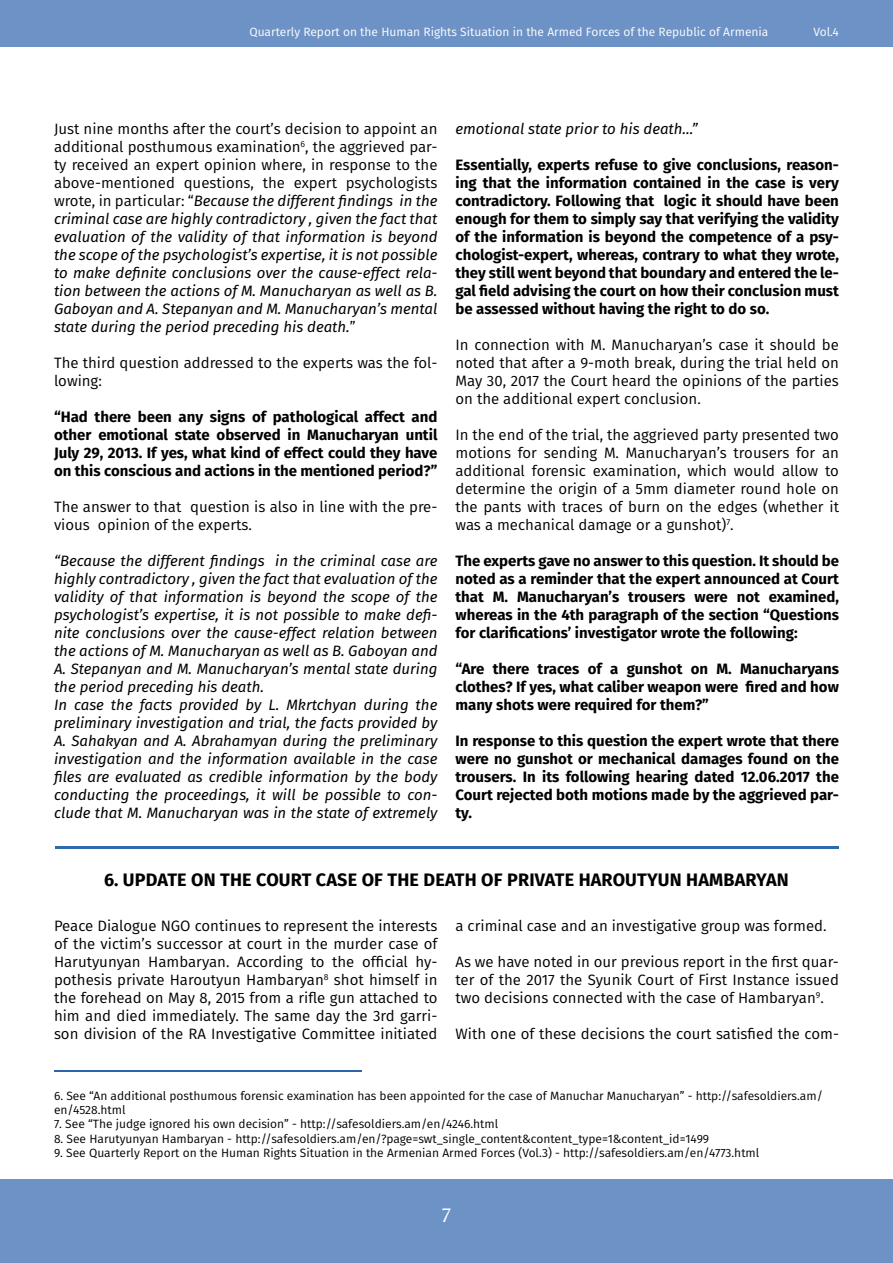
<style>
.page{position:relative;width:893px;height:1263px;background:#fff}
.page>*{position:absolute;margin:0;border:0;box-sizing:border-box;transform-origin:0 0}
.t1{font:700 18px "Fira Sans";letter-spacing:.01em;color:#000}
.t2{font:18px "GHEA Grapalat";color:#fff}
.t3{font:italic 15px/18px "Fira Sans";color:#000;text-align:justify}
.t4{font:700 15px/18px "Fira Sans";color:#000;text-align:justify}
.t5{font:15px/18px "Fira Sans";color:#000;text-align:justify}
.t6{font:12px/14.4px "Fira Sans";color:#000}
.t7{font:12px "Fira Sans";color:#fff}
.s1{font-style:normal}
</style>
<div class="page">
<div style="left:0;top:0;width:893px;height:46px;background:#6d92c6"></div>
<div style="left:0;top:1179px;width:893px;height:84px;background:#6d92c6"></div>
<hr style="left:55px;top:846px;width:783px;height:3px;background:#3167af">
<hr style="left:54px;top:1070px;width:307px;height:1px;background:#2e64ae">
<p class="t7" style="left:249px;top:23px;width:520px">Quarterly Report on the Human Rights Situation in the Armed Forces of the Republic of Armenia</p>
<p class="t7" style="left:813px;top:23px;width:27px">Vol.4</p>
<p class="t3" style="left:54px;top:119px;width:385px"><span class="s1">Just nine months after the court’s decision to appoint an additional posthumous examination</span><sup>6</sup><span class="s1">, the aggrieved par&shy;ty received an expert opinion where, in response to the above-mentioned questions, the expert psychologists wrote, in particular: “</span>Because the different findings in the criminal case are highly contradictory , given the fact that evaluation of the validity of that information is beyond the scope of the psychologist’s expertise, it is not possible to make definite conclusions over the cause-effect rela&shy;tion between the actions of M. Manucharyan as well as B.<br>Gaboyan and A. Stepanyan and M. Manucharyan’s mental state during the period preceding his death.<span class="s1">”</span></p>
<p class="t5" style="left:54px;top:353px;width:385px">The third question addressed to the experts was the fol&shy;lowing:</p>
<p class="t4" style="left:54px;top:406px;width:385px">“Had there been any signs of pathological affect and other emotional state observed in Manucharyan until July 29, 2013. If yes, what kind of effect could they have on this conscious and actions in the mentioned period?”</p>
<p class="t5" style="left:54px;top:497px;width:385px">The answer to that question is also in line with the pre&shy;vious opinion of the experts.</p>
<p class="t3" style="left:54px;top:551px;width:385px;text-align:left">“Because the different findings in the criminal case are highly contradictory , given the fact that evaluation of the validity of that information is beyond the scope of the psychologist’s expertise, it is not possible to make defi&shy;nite conclusions over the cause-effect relation between the actions of M. Manucharyan as well as B. Gaboyan and A. Stepanyan and M. Manucharyan’s mental state during the period preceding his death.<br>In case the facts provided by L. Mkrtchyan during the preliminary investigation and trial, the facts provided by A. Sahakyan and A. Abrahamyan during the preliminary investigation and the information available in the case files are evaluated as credible information by the body conducting the proceedings, it will be possible to con&shy;clude that M. Manucharyan was in the state of extremely</p>
<p class="t3" style="left:455px;top:119px;width:244px">emotional state prior to his death...”</p>
<p class="t4" style="left:455px;top:154px;width:385px">Essentially, experts refuse to give conclusions, reason&shy;ing that the information contained in the case is very contradictory. Following that logic it should have been enough for them to simply say that verifying the validity of the information is beyond the competence of a psy&shy;chologist-expert, whereas, contrary to what they wrote, they still went beyond that boundary and entered the le&shy;gal field advising the court on how their conclusion must be assessed without having the right to do so.</p>
<p class="t5" style="left:455px;top:335px;width:385px">In connection with M. Manucharyan’s case it should be noted that after a 9-moth break, during the trial held on May 30, 2017 the Court heard the opinions of the parties on the additional expert conclusion.</p>
<p class="t5" style="left:455px;top:425px;width:385px">In the end of the trial, the aggrieved party presented two motions for sending M. Manucharyan’s trousers for an additional forensic examination, which would allow to determine the origin of a 5mm diameter round hole on the pants with traces of burn on the edges (whether it was a mechanical damage or a gunshot)<sup>7</sup>.</p>
<p class="t4" style="left:455px;top:550px;width:385px">The experts gave no answer to this question. It should be noted as a reminder that the expert announced at Court that M. Manucharyan’s trousers were not examined, whereas in the 4th paragraph of the section “Questions for clarifications’ investigator wrote the following:</p>
<p class="t4" style="left:455px;top:658px;width:385px">“Are there traces of a gunshot on M. Manucharyans clothes? If yes, what caliber weapon were fired and how many shots were required for them?”</p>
<p class="t4" style="left:455px;top:730px;width:385px">In response to this question the expert wrote that there were no gunshot or mechanical damages found on the trousers. In its following hearing dated 12.06.2017 the Court rejected both motions made by the aggrieved par&shy;ty.</p>
<p class="t1" style="left:104px;top:864px;width:686px">6. UPDATE ON THE COURT CASE OF THE DEATH OF PRIVATE HAROUTYUN HAMBARYAN</p>
<p class="t5" style="left:54px;top:917px;width:385px">Peace Dialogue NGO continues to represent the interests of the victim’s successor at court in the murder case of Harutyunyan Hambaryan. According to the official hy&shy;pothesis private Haroutyun Hambaryan<sup>8</sup> shot himself in the forehead on May 8, 2015 from a rifle gun attached to him and died immediately. The same day the 3rd garri&shy;son division of the RA Investigative Committee initiated</p>
<p class="t5" style="left:455px;top:917px;width:373px">a criminal case and an investigative group was formed.</p>
<p class="t5" style="left:455px;top:953px;width:385px">As we have noted in our previous report in the first quar&shy;ter of the 2017 the Syunik Court of First Instance issued two decisions connected with the case of Hambaryan<sup>9</sup>.</p>
<p class="t5" style="left:455px;top:1025px;width:385px">With one of these decisions the court satisfied the com-</p>
<p class="t6" style="left:54px;top:1088px;width:770px">6. See “An additional posthumous forensic examination has been appointed for the case of Manuchar Manucharyan” - http://safesoldiers.am/ en/4528.html</p>
<p class="t6" style="left:54px;top:1117px;width:446px">7. See “The judge ignored his own decision” - http://safesoldiers.am/en/4246.html</p>
<p class="t6" style="left:54px;top:1131px;width:657px">8. See Harutyunyan Hambaryan - http://safesoldiers.am/en/?page=swt_single_content&amp;content_type=1&amp;content_id=1499</p>
<p class="t6" style="left:54px;top:1145px;width:707px">9. See Quarterly Report on the Human Rights Situation in the Armenian Armed Forces (Vol.3) - http://safesoldiers.am/en/4773.html</p>
<p class="t2" style="left:442px;top:1203px;width:11px">7</p>
</div>
